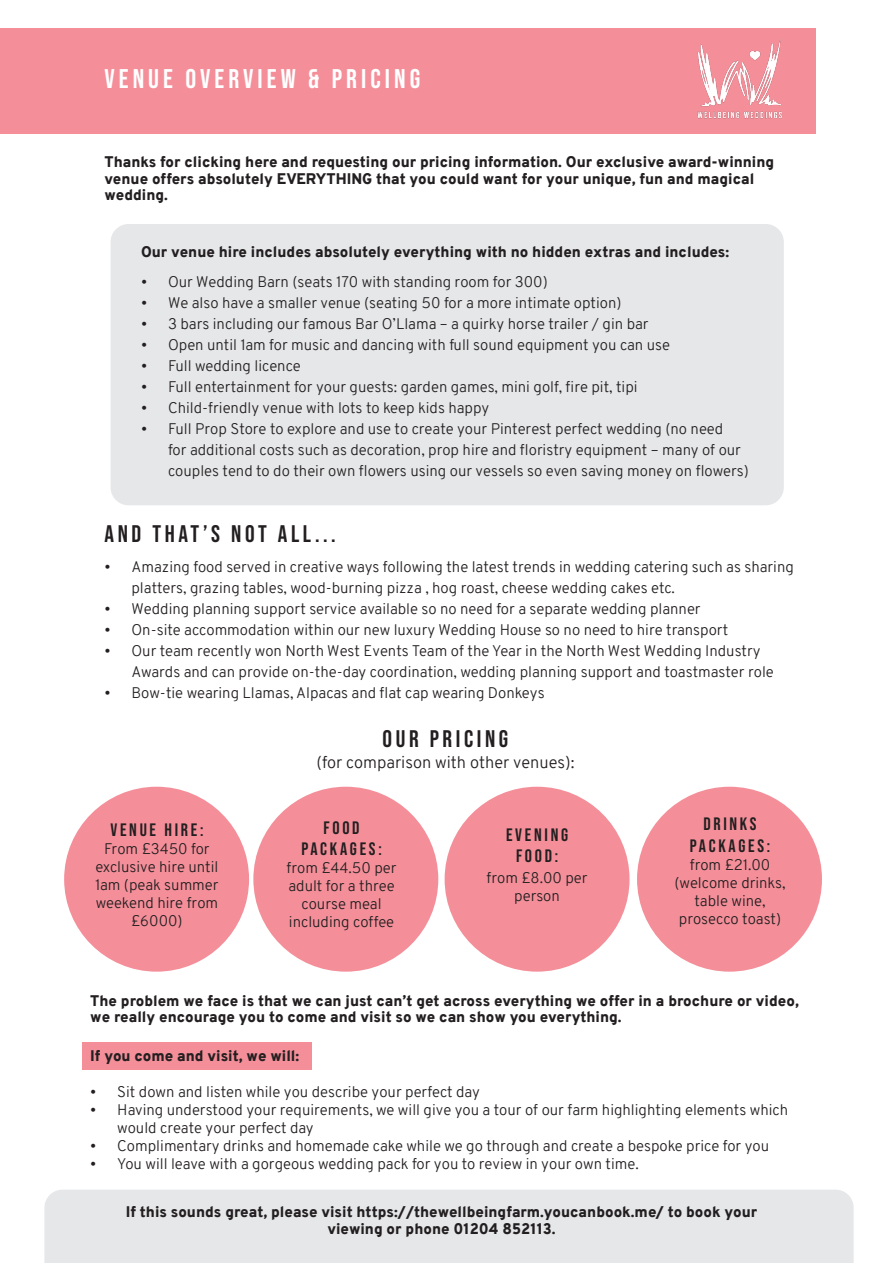
<style>
.page{position:relative;width:893px;height:1263px;background:#fff}
.page>*{position:absolute;margin:0;border:0;box-sizing:border-box;transform-origin:0 0}
.t1{font:27px "Bebas Neue";letter-spacing:.15em;color:#fff}
.t2{font:24px "Bebas Neue";letter-spacing:.15em;color:#231f20}
.t3{font:18px "Bebas Neue";letter-spacing:.15em;color:#231f20}
.t4{font:300 16.5px "Overpass";color:#231f20}
.t5{font:300 15px/18px "Overpass";color:#231f20}
.t6{font:900 15px/16.5px "Overpass";color:#231f20}
</style>
<div class="page">
<div style="left:83px;top:1042px;width:229px;height:27px;background:#f48f9a"></div>
<div style="left:111px;top:224px;width:673px;height:281px;background:#e6e7e9;border-radius:18px"></div>
<div style="left:0;top:28px;width:815px;height:106px;background:#f48f9a"></div>
<div style="left:64px;top:787px;width:185px;height:185px;background:#f48f9a;border-radius:50%"></div>
<div style="left:253px;top:787px;width:185px;height:185px;background:#f48f9a;border-radius:50%"></div>
<div style="left:445px;top:787px;width:185px;height:185px;background:#f48f9a;border-radius:50%"></div>
<div style="left:637px;top:787px;width:185px;height:185px;background:#f48f9a;border-radius:50%"></div>
<div style="left:44px;top:1190px;width:810px;height:73px;background:#e6e7e9"></div>
<img style="left:697px;top:39px;width:85px;height:80px">
<p class="t1" style="left:104px;top:63px;width:317px">VENUE OVERVIEW &amp; PRICING</p>
<p class="t6" style="left:104px;top:154px;width:671px">Thanks for clicking here and requesting our pricing information. Our exclusive award-winning venue offers absolutely EVERYTHING that you could want for your unique, fun and magical wedding.</p>
<p class="t6" style="left:141px;top:243px;width:590px">Our venue hire includes absolutely everything with no hidden extras and includes:</p>
<p class="t5" style="left:141px;top:273px;width:408px">• Our Wedding Barn (seats 170 with standing room for 300)</p>
<p class="t5" style="left:141px;top:294px;width:482px">• We also have a smaller venue (seating 50 for a more intimate option)</p>
<p class="t5" style="left:141px;top:315px;width:509px">• 3 bars including our famous Bar O’Llama – a quirky horse trailer / gin bar</p>
<p class="t5" style="left:141px;top:336px;width:530px">• Open until 1am for music and dancing with full sound equipment you can use</p>
<p class="t5" style="left:141px;top:357px;width:161px">• Full wedding licence</p>
<p class="t5" style="left:141px;top:378px;width:498px">• Full entertainment for your guests: garden games, mini golf, fire pit, tipi</p>
<p class="t5" style="left:141px;top:399px;width:350px">• Child-friendly venue with lots to keep kids happy</p>
<p class="t5" style="left:168px;top:418px;width:582px;line-height:21px;text-indent:-27px">• Full Prop Store to explore and use to create your Pinterest perfect wedding (no need<br>for additional costs such as decoration, prop hire and floristry equipment – many of our couples tend to do their own flowers using our vessels so even saving money on flowers)</p>
<p class="t2" style="left:104px;top:520px;width:233px">AND THAT’S NOT ALL...</p>
<p class="t5" style="left:131px;top:556px;width:664px;line-height:21px;text-indent:-27px">• Amazing food served in creative ways following the latest trends in wedding catering such as sharing platters, grazing tables, wood-burning pizza , hog roast, cheese wedding cakes etc.</p>
<p class="t5" style="left:104px;top:600px;width:598px">• Wedding planning support service available so no need for a separate wedding planner</p>
<p class="t5" style="left:104px;top:621px;width:625px">• On-site accommodation within our new luxury Wedding House so no need to hire transport</p>
<p class="t5" style="left:131px;top:640px;width:644px;line-height:21px;text-indent:-27px">• Our team recently won North West Events Team of the Year in the North West Wedding Industry<br>Awards and can provide on-the-day coordination, wedding planning support and toastmaster role</p>
<p class="t5" style="left:104px;top:684px;width:442px">• Bow-tie wearing Llamas, Alpacas and flat cap wearing Donkeys</p>
<p class="t3" style="left:110px;top:820px;width:94px">VENUE HIRE:</p>
<p class="t5" style="left:95px;top:840px;width:125px;text-align:center">From £3450 for exclusive hire until<br>1am (peak summer weekend hire from £6000)</p>
<p class="t2" style="left:383px;top:725px;width:127px">OUR PRICING</p>
<p class="t4" style="left:316px;top:751px;width:259px">(for comparison with other venues):</p>
<p class="t3" style="left:324px;top:817px;width:37px">FOOD</p>
<p class="t3" style="left:301px;top:839px;width:82px">PACKAGES:</p>
<p class="t5" style="left:287px;top:859px;width:111px;text-align:center">from £44.50 per adult for a three course meal including coffee</p>
<p class="t3" style="left:506px;top:824px;width:64px">EVENING</p>
<p class="t3" style="left:516px;top:846px;width:44px">FOOD:</p>
<p class="t5" style="left:487px;top:869px;width:103px;text-align:center">from £8.00 per person</p>
<p class="t3" style="left:703px;top:813px;width:55px">DRINKS</p>
<p class="t3" style="left:690px;top:835px;width:82px">PACKAGES:</p>
<p class="t5" style="left:674px;top:855px;width:113px;text-align:center">from £21.00 (welcome drinks, table wine, prosecco toast)</p>
<p class="t6" style="left:90px;top:992px;width:710px">The problem we face is that we can just can’t get across everything we offer in a brochure or video, we really encourage you to come and visit so we can show you everything.</p>
<p class="t6" style="left:90px;top:1048px;width:210px">If you come and visit, we will:</p>
<p class="t5" style="left:90px;top:1083px;width:391px">• Sit down and listen while you describe your perfect day</p>
<p class="t5" style="left:117px;top:1101px;width:672px;text-indent:-27px">• Having understood your requirements, we will give you a tour of our farm highlighting elements which would create your perfect day</p>
<p class="t5" style="left:90px;top:1137px;width:680px">• Complimentary drinks and homemade cake while we go through and create a bespoke price for you</p>
<p class="t5" style="left:90px;top:1155px;width:550px">• You will leave with a gorgeous wedding pack for you to review in your own time.</p>
<p class="t6" style="left:126px;top:1204px;width:633px;text-align:center">If this sounds great, please visit https://thewellbeingfarm.youcanbook.me/ to book your viewing or phone 01204 852113.</p>
</div>
